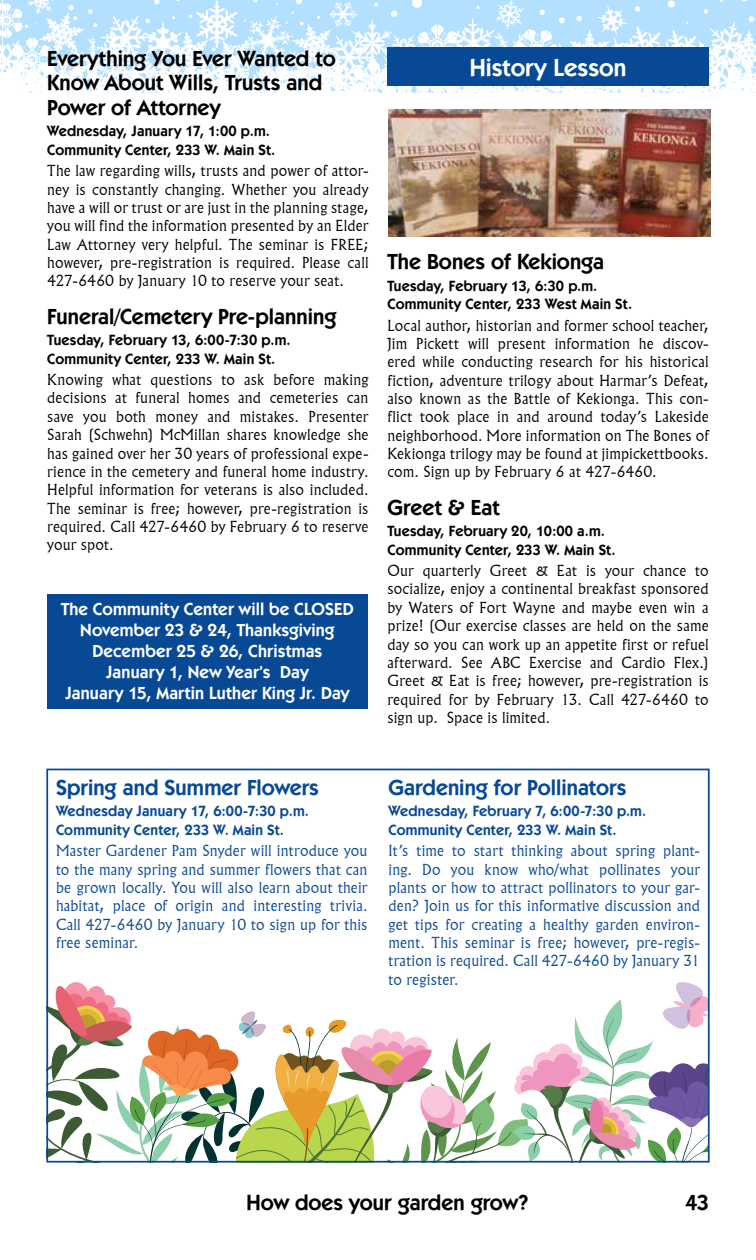
<style>
.page{position:relative;width:756px;height:1260px;background:#fff}
.page>*{position:absolute;margin:0;border:0;box-sizing:border-box;transform-origin:0 0}
.t1{font:600 24.5px "Kabel IT Cby BT";color:#fff}
.t2{font:600 21.88px/24.5px "Kabel IT Cby BT";letter-spacing:.005em;color:#000}
.t3{font:600 21.88px "Kabel IT Cby BT";letter-spacing:.005em;color:#074995}
.t4{font:600 17.5px/21px "Kabel IT Cby BT";letter-spacing:.01em;color:#fff;text-align:center}
.t5{font:300 14.88px/18.4px "Flareserif 821 BT";letter-spacing:.01em;color:#000;text-align:justify}
.t6{font:300 14.88px/18.4px "Flareserif 821 BT";letter-spacing:.01em;color:#074995;text-align:justify}
.t7{font:600 14.88px/18.4px "Kabel IT Cby BT";letter-spacing:.015em;color:#000}
.t8{font:600 14.88px/18.4px "Kabel IT Cby BT";letter-spacing:.015em;color:#074995}
</style>
<div class="page">
<svg style="left:49px;top:982px;width:658px;height:178px"></svg>
<div style="left:4px;top:0;width:752px;height:135px;background:#b4e0ff"></div>
<svg style="left:57px;top:12px;width:699px;height:123px;fill:#fff"></svg>
<svg style="left:495px;top:0;width:29px;height:30px"></svg>
<svg style="left:328px;top:1px;width:30px;height:26px"></svg>
<svg style="left:597px;top:5px;width:31px;height:31px"></svg>
<svg style="left:635px;top:6px;width:5px;height:6px"></svg>
<div style="left:668px;top:1px;width:7px;height:7px;background:#fff;border-radius:50%"></div>
<svg style="left:704px;top:9px;width:4px;height:5px"></svg>
<svg style="left:559px;top:18px;width:6px;height:5px"></svg>
<svg style="left:577px;top:16px;width:5px;height:5px"></svg>
<svg style="left:540px;top:10px;width:5px;height:5px"></svg>
<svg style="left:412px;top:0;width:10px;height:8px"></svg>
<svg style="left:374px;top:3px;width:4px;height:4px"></svg>
<svg style="left:391px;top:11px;width:6px;height:6px"></svg>
<svg style="left:296px;top:0;width:6px;height:4px"></svg>
<svg style="left:300px;top:22px;width:4px;height:3px"></svg>
<svg style="left:189px;top:1px;width:48px;height:50px"></svg>
<svg style="left:154px;top:0;width:5px;height:4px"></svg>
<svg style="left:146px;top:19px;width:4px;height:4px"></svg>
<svg style="left:88px;top:9px;width:5px;height:5px"></svg>
<svg style="left:73px;top:16px;width:4px;height:4px"></svg>
<svg style="left:93px;top:23px;width:5px;height:4px"></svg>
<svg style="left:68px;top:5px;width:5px;height:5px"></svg>
<svg style="left:749px;top:16px;width:5px;height:6px"></svg>
<svg style="left:0;top:0;width:57px;height:135px"></svg>
<div style="left:46px;top:769px;width:664px;height:394px;border:2px solid #074995"></div>
<div style="left:47px;top:594px;width:321px;height:115px;background:#074995"></div>
<div style="left:387px;top:47px;width:322px;height:39px;background:#074995"></div>
<img style="left:388px;top:109px;width:323px;height:127px">
<h2 class="t2" style="left:47px;top:46px;width:290px">Everything You Ever Wanted to<br>Know About Wills, Trusts and<br>Power of Attorney</h2>
<p class="t7" style="left:47px;top:122px;width:230px">Wednesday, January 17, 1:00 p.m.<br>Community Center, 233 W. Main St.</p>
<p class="t5" style="left:47px;top:161px;width:323px">The law regarding wills, trusts and power of attor&shy;ney is constantly changing. Whether you already have a will or trust or are just in the planning stage, you will find the information presented by an Elder Law Attorney very helpful. The seminar is FREE; however, pre-registration is required. Please call 427-6460 by January 10 to reserve your seat.</p>
<h2 class="t2" style="left:47px;top:303px;width:291px">Funeral/Cemetery Pre-planning</h2>
<p class="t7" style="left:47px;top:331px;width:245px">Tuesday, February 13, 6:00-7:30 p.m.<br>Community Center, 233 W. Main St.</p>
<p class="t5" style="left:47px;top:370px;width:323px">Knowing what questions to ask before making decisions at funeral homes and cemeteries can save you both money and mistakes. Presenter Sarah (Schwehn) McMillan shares knowledge she has gained over her 30 years of professional expe&shy;rience in the cemetery and funeral home industry.<br>Helpful information for veterans is also included.<br>The seminar is free; however, pre-registration is required. Call 427-6460 by February 6 to reserve your spot.</p>
<p class="t4" style="left:61px;top:599px;width:294px">The Community Center will be CLOSED<br>November 23 &amp; 24, Thanksgiving<br>December 25 &amp; 26, Christmas<br>January 1, New Year’s Day<br>January 15, Martin Luther King Jr. Day</p>
<h1 class="t1" style="left:470px;top:53px;width:158px">History Lesson</h1>
<h2 class="t2" style="left:387px;top:249px;width:218px">The Bones of Kekionga</h2>
<p class="t7" style="left:387px;top:276px;width:246px">Tuesday, February 13, 6:30 p.m.<br>Community Center, 233 West Main St.</p>
<p class="t5" style="left:387px;top:316px;width:323px">Local author, historian and former school teacher, Jim Pickett will present information he discov&shy;ered while conducting research for his historical fiction, adventure trilogy about Harmar’s Defeat, also known as the Battle of Kekionga. This con&shy;flict took place in and around today’s Lakeside neighborhood. More information on The Bones of Kekionga trilogy may be found at jimpickettbooks. com. Sign up by February 6 at 427-6460.</p>
<h2 class="t2" style="left:387px;top:494px;width:114px">Greet &amp; Eat</h2>
<p class="t7" style="left:387px;top:522px;width:230px">Tuesday, February 20, 10:00 a.m.<br>Community Center, 233 W. Main St.</p>
<p class="t5" style="left:387px;top:561px;width:323px">Our quarterly Greet &amp; Eat is your chance to socialize, enjoy a continental breakfast sponsored by Waters of Fort Wayne and maybe even win a prize! (Our exercise classes are held on the same day so you can work up an appetite first or refuel afterward. See ABC Exercise and Cardio Flex.)<br>Greet &amp; Eat is free; however, pre-registration is required for by February 13. Call 427-6460 to sign up. Space is limited.</p>
<h2 class="t3" style="left:56px;top:774px;width:264px">Spring and Summer Flowers</h2>
<p class="t8" style="left:56px;top:802px;width:255px">Wednesday January 17, 6:00-7:30 p.m.<br>Community Center, 233 W. Main St.</p>
<p class="t6" style="left:56px;top:841px;width:313px">Master Gardener Pam Snyder will introduce you to the many spring and summer flowers that can be grown locally. You will also learn about their habitat, place of origin and interesting trivia.<br>Call 427-6460 by January 10 to sign up for this free seminar.</p>
<h2 class="t3" style="left:388px;top:774px;width:239px">Gardening for Pollinators</h2>
<p class="t8" style="left:388px;top:802px;width:259px">Wednesday, February 7, 6:00-7:30 p.m.<br>Community Center, 233 W. Main St.</p>
<p class="t6" style="left:388px;top:841px;width:313px">It’s time to start thinking about spring plant&shy;ing. Do you know who/what pollinates your plants or how to attract pollinators to your gar&shy;den? Join us for this informative discussion and get tips for creating a healthy garden environ&shy;ment. This seminar is free; however, pre-regis&shy;tration is required. Call 427-6460 by January 31 to register.</p>
<h2 class="t2" style="left:246px;top:1189px;width:283px">How does your garden grow?</h2>
<h2 class="t2" style="left:685px;top:1189px;width:25px">43</h2>
</div>
